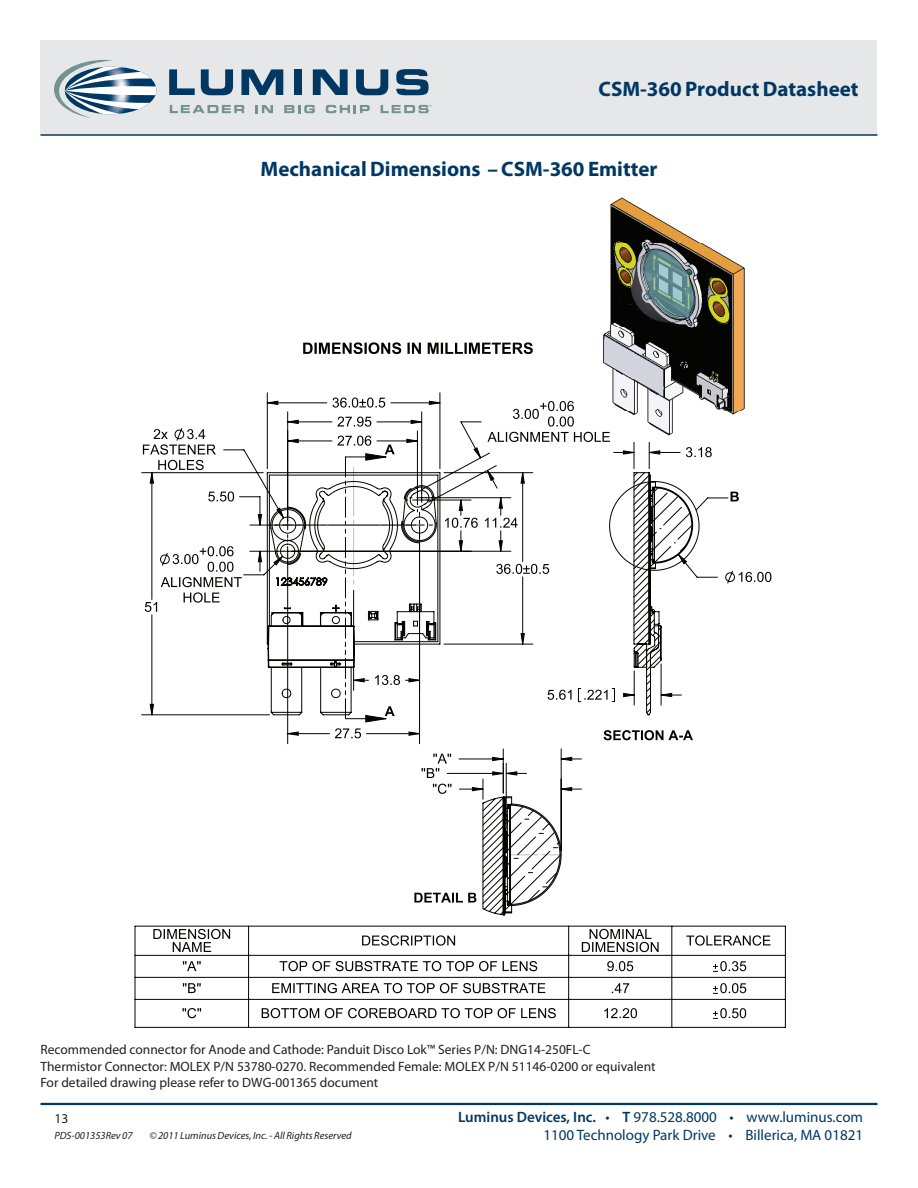
<style>
.page{position:relative;width:918px;height:1188px;background:#fff}
.page>*{position:absolute;margin:0;border:0;box-sizing:border-box;transform-origin:0 0}
.t1{font:700 21px "Myriad Pro";color:#003863}
.t2{font:15px/18px "Myriad Pro";color:#003863;text-align:right}
.t3{font:13.5px/16.2px "Myriad Pro";color:#231f20}
.t4{font:italic 10.5px "Myriad Pro";color:#231f20}
.s1{font-weight:600}
</style>
<div class="page">
<div style="left:40px;top:40px;width:838px;height:95px;background:#e6e7e9"></div>
<hr style="left:40px;top:1103px;width:838px;height:2px;background:#003863">
<hr style="left:40px;top:134px;width:838px;height:2px;background:#003863">
<svg style="left:54px;top:60px;width:102px;height:58px"></svg>
<svg style="left:169px;top:69px;width:26px;height:26px"></svg>
<svg style="left:201px;top:69px;width:32px;height:26px"></svg>
<svg style="left:241px;top:69px;width:42px;height:26px"></svg>
<div style="left:294px;top:69px;width:8px;height:26px;background:#003863"></div>
<svg style="left:313px;top:69px;width:35px;height:26px"></svg>
<svg style="left:356px;top:69px;width:32px;height:26px"></svg>
<svg style="left:396px;top:69px;width:33px;height:26px"></svg>
<svg style="left:170px;top:105px;width:74px;height:8px"></svg>
<svg style="left:256px;top:105px;width:17px;height:8px"></svg>
<svg style="left:284px;top:105px;width:31px;height:8px"></svg>
<svg style="left:326px;top:105px;width:44px;height:8px"></svg>
<svg style="left:381px;top:105px;width:51px;height:8px"></svg>
<img style="left:603px;top:197px;width:142px;height:218px">
<svg style="left:134px;top:491px;width:652px;height:537px"></svg>
<svg style="left:141px;top:392px;width:577px;height:438px"></svg>
<svg style="left:150px;top:401px;width:117px;height:374px"></svg>
<svg style="left:267px;top:342px;width:445px;height:574px"></svg>
<h1 class="t1" style="left:599px;top:75px;width:262px">CSM-360 Product Datasheet</h1>
<h1 class="t1" style="left:261px;top:156px;width:398px">Mechanical Dimensions – CSM-360 Emitter</h1>
<p class="t3" style="left:40px;top:1042px;width:617px">Recommended connector for Anode and Cathode: Panduit Disco Lok™ Series P/N: DNG14-250FL-C<br>Thermistor Connector: MOLEX P/N 53780-0270. Recommended Female: MOLEX P/N 51146-0200 or equivalent<br>For detailed drawing please refer to DWG-001365 document</p>
<p class="t3" style="left:54px;top:1110px;width:15px">13</p>
<p class="t4" style="left:54px;top:1129px;width:80px">PDS-001353Rev 07</p>
<p class="t4" style="left:149px;top:1129px;width:204px">© 2011 Luminus Devices, Inc. - All Rights Reserved</p>
<p class="t2" style="left:458px;top:1108px;width:407px"><span class="s1">Luminus Devices, Inc.</span> • <span class="s1">T</span> 978.528.8000 • www.luminus.com<br>1100 Technology Park Drive • Billerica, MA 01821</p>
</div>
